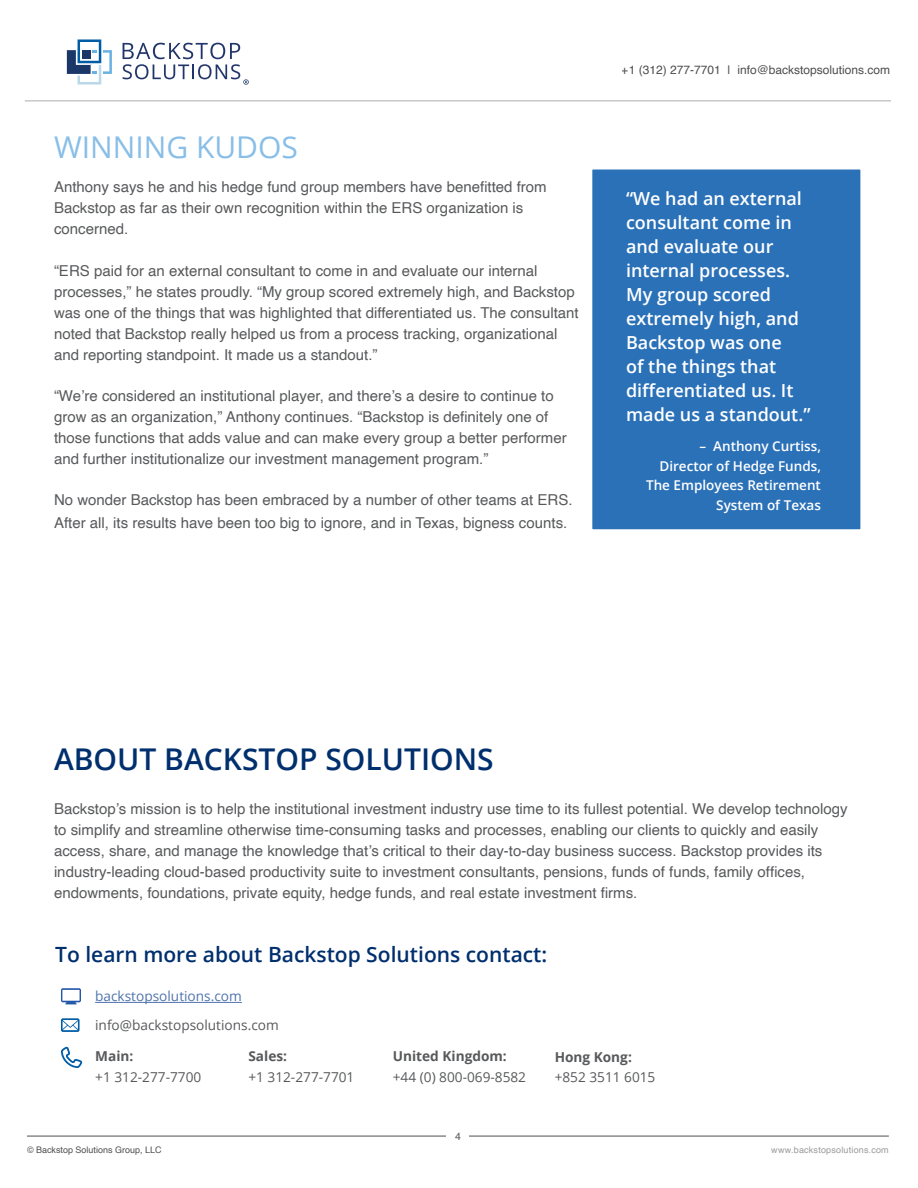
<style>
.page{position:relative;width:918px;height:1188px;background:#fff}
.page>*{position:absolute;margin:0;border:0;box-sizing:border-box;transform-origin:0 0}
.t1{font:600 30px "Open Sans";color:#002f6e}
.t2{font:30px "Open Sans";color:#88bee7}
.t3{font:600 21px "Open Sans";color:#002f6e}
.t4{font:600 18px/24px "Open Sans";color:#fff}
.t5{font:15px/21px "Helvetica";color:#58595b}
.t6{font:13.65px/20.4px "Open Sans";color:#58595b}
.t7{font:700 13.65px/20.4px "Open Sans";color:#58595b}
.t8{font:13.65px "Open Sans";color:#4f73ad}
.t9{font:600 13.5px/19.5px "Open Sans";color:#fff;text-align:right}
.t10{font:12px "Helvetica";color:#000}
.t11{font:10.5px "Helvetica";color:#58595b}
.t12{font:9px "Helvetica";color:#000}
.t13{font:9px "Helvetica";letter-spacing:.02em;color:#6d6e71}
.s1{font-weight:700}
.s2{font-style:inherit}
.s3{font-weight:400}
.s4{font-family:"Arial"}
</style>
<div class="page">
<hr style="left:25px;top:100px;width:866px;height:1px;background:#aaadaf">
<hr style="left:27px;top:1136px;width:862px;height:1px;background:#000">
<svg style="left:67px;top:39px;width:45px;height:46px"></svg>
<svg style="left:123px;top:43px;width:126px;height:42px"></svg>
<div style="left:447px;top:1124px;width:22px;height:23px;background:#fff"></div>
<div style="left:589px;top:166px;width:275px;height:367px;background:#2b71b8"></div>
<div style="left:585px;top:162px;width:283px;height:375px;border:8px solid #fff"></div>
<hr style="left:95px;top:1002px;width:147px;height:1px;background:#4f73ad">
<svg style="left:61px;top:1047px;width:21px;height:21px"></svg>
<svg style="left:61px;top:1018px;width:19px;height:14px"></svg>
<svg style="left:61px;top:988px;width:20px;height:16px"></svg>
<h1 class="t2" style="left:54px;top:126px;width:245px">WINNING KUDOS</h1>
<p class="t5" style="left:54px;top:177px;width:494px">Anthony says he and his hedge fund group members have benefitted from<br>Backstop as far as their own recognition within the ERS organization is concerned.</p>
<p class="t5" style="left:54px;top:260px;width:526px">“ERS paid for an external consultant to come in and evaluate our internal processes,” he states proudly. “My group scored extremely high, and Backstop was one of the things that was highlighted that differentiated us. The consultant noted that Backstop really helped us from a process tracking, organizational and reporting standpoint. It made us a standout.”</p>
<p class="t5" style="left:54px;top:386px;width:514px">“We’re considered an institutional player, and there’s a desire to continue to grow as an organization,” Anthony continues. “Backstop is definitely one of those functions that adds value and can make every group a better performer and further institutionalize our investment management program.”</p>
<p class="t5" style="left:54px;top:489px;width:520px;line-height:22.5px">No wonder Backstop has been embraced by a number of other teams at ERS.<br>After all, its results have been too big to ignore, and in Texas, bigness counts.</p>
<p class="t10" style="left:622px;top:61px;width:270px">+1 (312) 277-7701 | info@backstopsolutions.com</p>
<p class="t4" style="left:626px;top:186px;width:186px">“We had an external consultant come in and evaluate our internal processes.<br>My group scored extremely high, and<br>Backstop was one<br>of the things that differentiated us. It made us a standout.”</p>
<p class="t9" style="left:646px;top:436px;width:176px">– Anthony Curtiss,<br>Director of Hedge Funds,<br>The Employees Retirement<br>System of Texas</p>
<h1 class="t1" style="left:54px;top:739px;width:441px">ABOUT BACKSTOP SOLUTIONS</h1>
<p class="t5" style="left:54px;top:798px;width:795px">Backstop’s mission is to help the institutional investment industry use time to its fullest potential. We develop technology to simplify and streamline otherwise time-consuming tasks and processes, enabling our clients to quickly and easily access, share, and manage the knowledge that’s critical to their day-to-day business success. Backstop provides its industry-leading cloud-based productivity suite to investment consultants, pensions, funds of funds, family offices, endowments, foundations, private equity, hedge funds, and real estate investment firms.</p>
<h2 class="t3" style="left:55px;top:939px;width:494px">To learn more about Backstop Solutions contact:</h2>
<p class="t8" style="left:95px;top:987px;width:148px">backstopsolutions.com</p>
<p class="t6" style="left:95px;top:1014px;width:185px">info@backstopsolutions.com</p>
<p class="t6" style="left:95px;top:1046px;width:108px"><span class="s1">Main:<br></span>+1 312<span class="s2">-</span>277-7700</p>
<p class="t6" style="left:248px;top:1046px;width:108px"><span class="s1">Sales:<br></span><span class="s2">+1</span> 312<span class="s2">-</span>277-7701</p>
<p class="t7" style="left:393px;top:1046px;width:135px">United Kingdom: <span class="s3">+</span><span class="s3">44 (0)</span> <span class="s3">800-069-8582</span></p>
<p class="t7" style="left:555px;top:1046px;width:79px">Hong Kong:</p>
<p class="t6" style="left:555px;top:1066px;width:102px">+852 3511 6015</p>
<p class="t11" style="left:455px;top:1128px;width:7px">4</p>
<p class="t12" style="left:27px;top:1143px;width:136px">© Ba<span class="s4">ckst</span>op Solutions Group, LLC</p>
<p class="t13" style="left:771px;top:1143px;width:119px">www.backstopsolutions.com</p>
</div>
